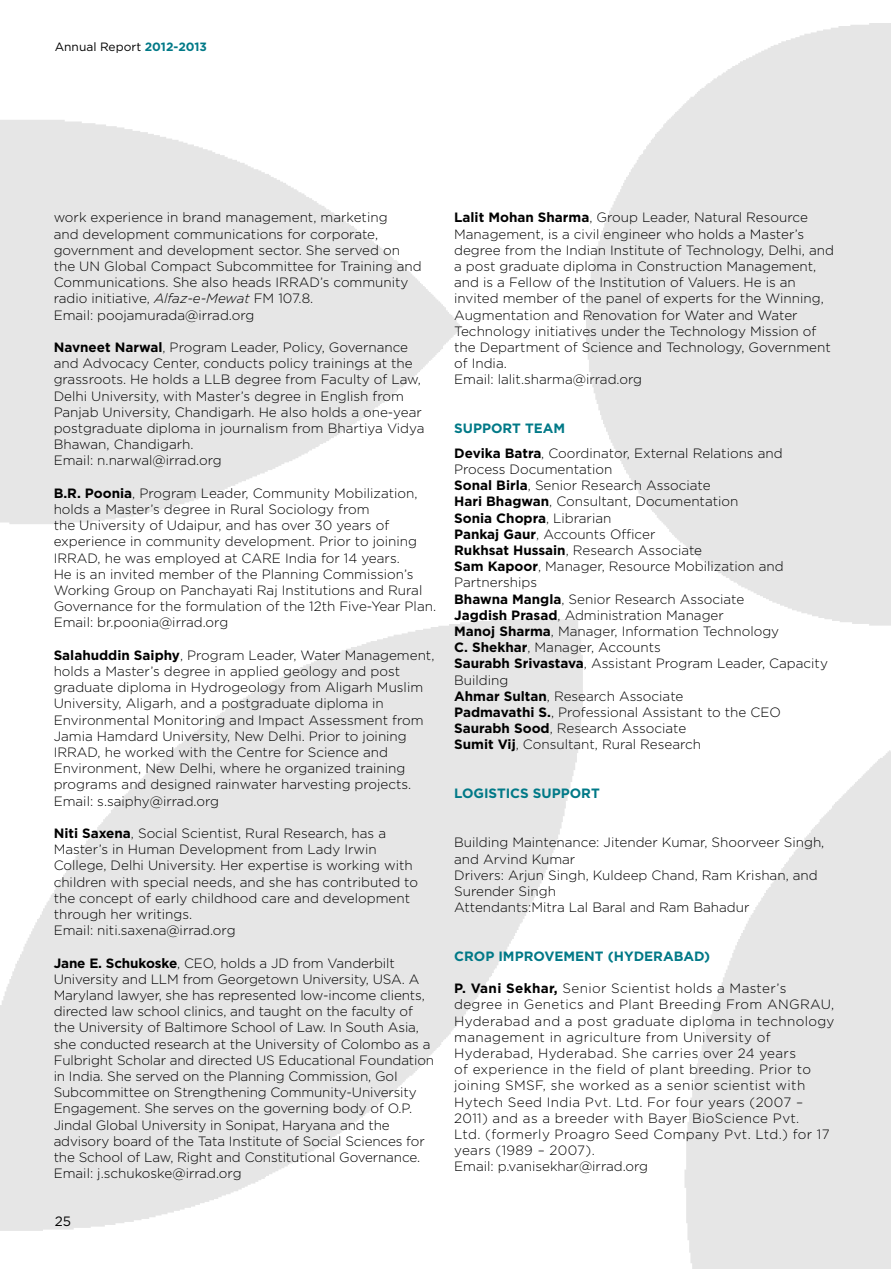
<style>
.page{position:relative;width:891px;height:1269px;background:#fff}
.page>*{position:absolute;margin:0;border:0;box-sizing:border-box;transform-origin:0 0}
.t1{font:300 13.5px/16.2px "Gotham";color:#000}
.t2{font:300 13.5px/16.2px "Gotham";letter-spacing:.025em;color:#000}
.t3{font:700 13.5px "Gotham";color:#007987}
.t4{font:13.5px "Gotham";color:#000}
.t5{font:12px "Gotham";color:#000}
.s1{font-weight:700;color:#007987}
.s2{font-style:italic}
.s3{font-weight:700}
</style>
<div class="page">
<p class="t5" style="left:55px;top:39px;width:154px">Annual Report <span class="s1">2012-2013</span></p>
<p class="t1" style="left:54px;top:209px;width:370px">work experience in brand management, marketing<br>and development communications for corporate, government and development sector. She served on the UN Global Compact Subcommittee for Training and Communications. She also heads IRRAD’s community radio initiative, <span class="s2">Alfaz-e-Mewat</span> FM 107.8.<br>Email: poojamurada@irrad.org</p>
<p class="t1" style="left:54px;top:339px;width:372px"><span class="s3">Navneet Narwal</span>, Program Leader, Policy, Governance and Advocacy Center, conducts policy trainings at the grassroots. He holds a LLB degree from Faculty of Law, Delhi University, with Master’s degree in English from Panjab University, Chandigarh. He also holds a one-year postgraduate diploma in journalism from Bhartiya Vidya Bhawan, Chandigarh.<br>Email: n.narwal@irrad.org</p>
<p class="t1" style="left:54px;top:485px;width:384px"><span class="s3">B.R. Poonia</span>, Program Leader, Community Mobilization, holds a Master’s degree in Rural Sociology from<br>the University of Udaipur, and has over 30 years of experience in community development. Prior to joining IRRAD, he was employed at CARE India for 14 years.<br>He is an invited member of the Planning Commission’s Working Group on Panchayati Raj Institutions and Rural Governance for the formulation of the 12th Five-Year Plan.<br>Email: br.poonia@irrad.org</p>
<p class="t1" style="left:54px;top:647px;width:382px"><span class="s3">Salahuddin Saiphy</span>, Program Leader, Water Management, holds a Master’s degree in applied geology and post graduate diploma in Hydrogeology from Aligarh Muslim University, Aligarh, and a postgraduate diploma in Environmental Monitoring and Impact Assessment from Jamia Hamdard University, New Delhi. Prior to joining IRRAD, he worked with the Centre for Science and Environment, New Delhi, where he organized training programs and designed rainwater harvesting projects.<br>Email: s.saiphy@irrad.org</p>
<p class="t1" style="left:54px;top:825px;width:366px"><span class="s3">Niti Saxena</span>, Social Scientist, Rural Research, has a Master’s in Human Development from Lady Irwin College, Delhi University. Her expertise is working with children with special needs, and she has contributed to the concept of early childhood care and development through her writings.<br>Email: niti.saxena@irrad.org</p>
<p class="t1" style="left:54px;top:954px;width:382px"><span class="s3">Jane E. Schukoske</span>, CEO, holds a JD from Vanderbilt University and LLM from Georgetown University, USA. A Maryland lawyer, she has represented low-income clients, directed law school clinics, and taught on the faculty of the University of Baltimore School of Law. In South Asia, she conducted research at the University of Colombo as a Fulbright Scholar and directed US Educational Foundation in India. She served on the Planning Commission, GoI Subcommittee on Strengthening Community-University Engagement. She serves on the governing body of O.P.<br>Jindal Global University in Sonipat, Haryana and the advisory board of the Tata Institute of Social Sciences for the School of Law, Right and Constitutional Governance.<br>Email: j.schukoske@irrad.org</p>
<p class="t4" style="left:55px;top:1212px;width:18px">25</p>
<p class="t1" style="left:454px;top:209px;width:381px"><span class="s3">Lalit Mohan Sharma</span>, Group Leader, Natural Resource Management, is a civil engineer who holds a Master’s degree from the Indian Institute of Technology, Delhi, and a post graduate diploma in Construction Management, and is a Fellow of the Institution of Valuers. He is an invited member of the panel of experts for the Winning, Augmentation and Renovation for Water and Water Technology initiatives under the Technology Mission of the Department of Science and Technology, Government of India.<br>Email: lalit.sharma@irrad.org</p>
<p class="t1" style="left:454px;top:415px;width:330px;line-height:24.8px"><span class="s1">SUPPORT TEAM<br></span><span class="s3">Devika Batra</span>, Coordinator, External Relations and</p>
<p class="t1" style="left:454px;top:461px;width:375px">Process Documentation<br><span class="s3">Sonal Birla</span>, Senior Research Associate<br><span class="s3">Hari Bhagwan</span>, Consultant, Documentation<br><span class="s3">Sonia Chopra</span>, Librarian<br><span class="s3">Pankaj Gaur</span>, Accounts Officer<br><span class="s3">Rukhsat Hussain</span>, Research Associate<br><span class="s3">Sam Kapoor</span>, Manager, Resource Mobilization and Partnerships<br><span class="s3">Bhawna Mangla</span>, Senior Research Associate<br><span class="s3">Jagdish Prasad</span>, Administration Manager<br><span class="s3">Manoj Sharma</span>, Manager, Information Technology<br><span class="s3">C. Shekhar</span>, Manager, Accounts<br><span class="s3">Saurabh Srivastava</span>, Assistant Program Leader, Capacity Building<br><span class="s3">Ahmar Sultan</span>, Research Associate<br><span class="s3">Padmavathi S.</span>, Professional Assistant to the CEO <span class="s3">Saurabh Sood</span>, Research Associate<br><span class="s3">Sumit Vij</span>, Consultant, Rural Research</p>
<p class="t3" style="left:454px;top:784px;width:147px">LOGISTICS SUPPORT</p>
<p class="t1" style="left:454px;top:834px;width:372px">Building Maintenance: Jitender Kumar, Shoorveer Singh, and Arvind Kumar<br>Drivers: Arjun Singh, Kuldeep Chand, Ram Krishan, and Surender Singh<br>Attendants:Mitra Lal Baral and Ram Bahadur</p>
<p class="t3" style="left:454px;top:947px;width:258px">CROP IMPROVEMENT (HYDERABAD)</p>
<p class="t2" style="left:454px;top:980px;width:382px"><span class="s3">P. Vani Sekhar,</span> Senior Scientist holds a Master’s degree in Genetics and Plant Breeding From ANGRAU, Hyderabad and a post graduate diploma in technology management in agriculture from University of Hyderabad, Hyderabad. She carries over 24 years<br>of experience in the field of plant breeding. Prior to joining SMSF, she worked as a senior scientist with Hytech Seed India Pvt. Ltd. For four years (2007 – 2011) and as a breeder with Bayer BioScience Pvt.<br>Ltd. (formerly Proagro Seed Company Pvt. Ltd.) for 17 years (1989 – 2007).<br>Email: p.vanisekhar@irrad.org</p>
</div>
